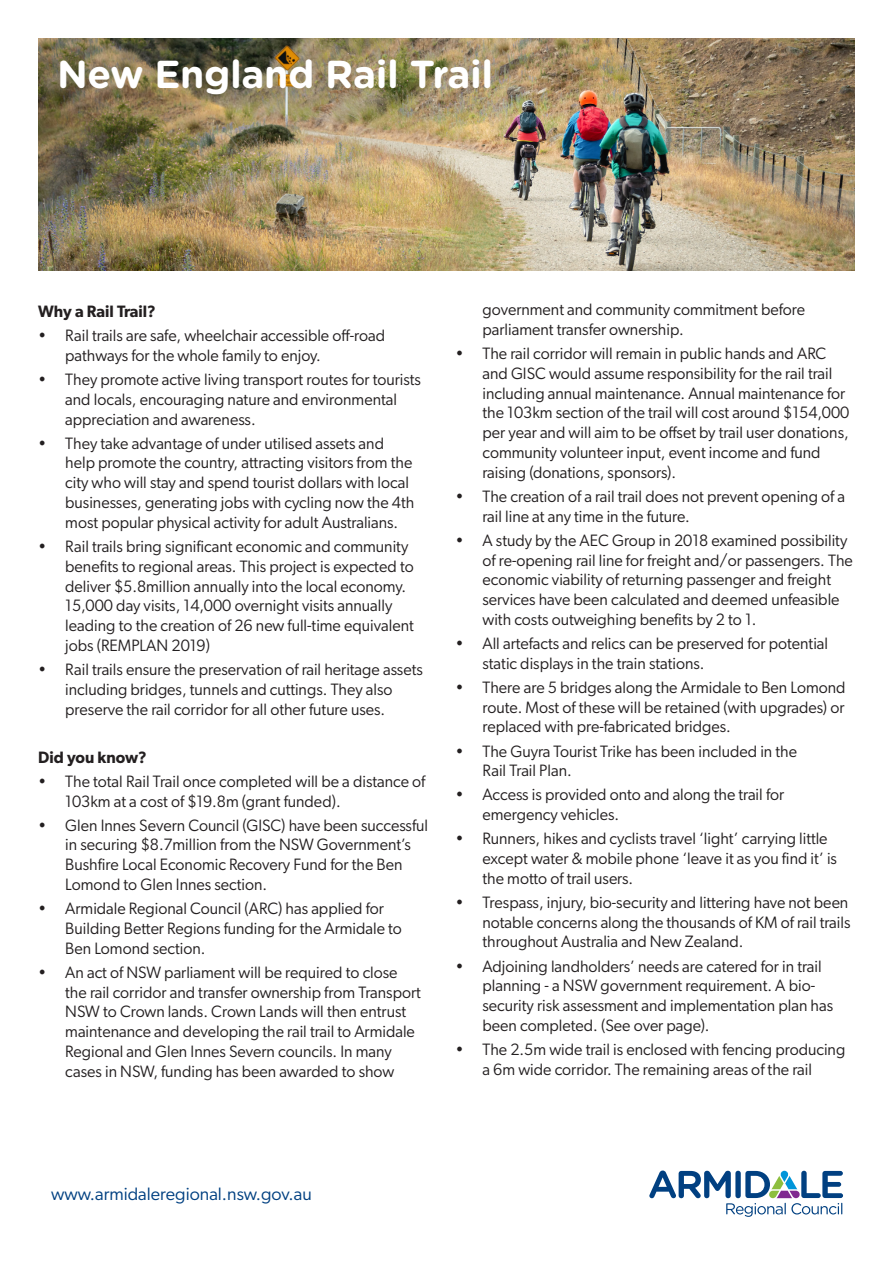
<style>
.page{position:relative;width:893px;height:1263px;background:#fff}
.page>*{position:absolute;margin:0;border:0;box-sizing:border-box;transform-origin:0 0}
.t1{font:700 39px "Gotham Rounded";letter-spacing:-.01em;color:#fff}
.t2{font:18px "Gibson";color:#014081}
.t3{font:16.5px/19.8px "Gibson";color:#231f20}
.t4{font:600 16.5px "Gibson";color:#231f20}
</style>
<div class="page">
<svg style="left:649px;top:1170px;width:194px;height:47px"></svg>
<img style="left:38px;top:38px;width:817px;height:232px">
<p class="t1" style="left:57px;top:46px;width:438px">New England Rail Trail</p>
<p class="t4" style="left:38px;top:301px;width:119px">Why a Rail Trail?</p>
<p class="t3" style="left:65px;top:325px;width:321px;text-indent:-27px">• Rail trails are safe, wheelchair accessible off-road pathways for the whole family to enjoy.</p>
<p class="t3" style="left:65px;top:369px;width:357px;text-indent:-27px">• They promote active living transport routes for tourists and locals, encouraging nature and environmental appreciation and awareness.</p>
<p class="t3" style="left:65px;top:433px;width:351px;text-indent:-27px">• They take advantage of under utilised assets and help promote the country, attracting visitors from the city who will stay and spend tourist dollars with local businesses, generating jobs with cycling now the 4th most popular physical activity for adult Australians.</p>
<p class="t3" style="left:65px;top:536px;width:350px;text-indent:-27px">• Rail trails bring significant economic and community benefits to regional areas. This project is expected to deliver $5.8million annually into the local economy.<br>15,000 day visits, 14,000 overnight visits annually leading to the creation of 26 new full-time equivalent jobs (REMPLAN 2019)</p>
<p class="t3" style="left:65px;top:659px;width:359px;text-indent:-27px">• Rail trails ensure the preservation of rail heritage assets including bridges, tunnels and cuttings. They also preserve the rail corridor for all other future uses.</p>
<p class="t4" style="left:38px;top:747px;width:110px">Did you know?</p>
<p class="t3" style="left:65px;top:771px;width:362px;text-indent:-27px">• The total Rail Trail once completed will be a distance of<br>103km at a cost of $19.8m (grant funded).</p>
<p class="t3" style="left:65px;top:815px;width:364px;text-indent:-27px">• Glen Innes Severn Council (GISC) have been successful in securing $8.7million from the NSW Government’s Bushfire Local Economic Recovery Fund for the Ben Lomond to Glen Innes section.</p>
<p class="t3" style="left:65px;top:898px;width:338px;text-indent:-27px">• Armidale Regional Council (ARC) has applied for<br>Building Better Regions funding for the Armidale to<br>Ben Lomond section.</p>
<p class="t3" style="left:65px;top:962px;width:357px;text-indent:-27px">• An act of NSW parliament will be required to close the rail corridor and transfer ownership from Transport NSW to Crown lands. Crown Lands will then entrust maintenance and developing the rail trail to Armidale Regional and Glen Innes Severn councils. In many cases in NSW, funding has been awarded to show</p>
<p class="t3" style="left:482px;top:299px;width:324px">government and community commitment before parliament transfer ownership.</p>
<p class="t3" style="left:482px;top:343px;width:368px;text-indent:-27px">• The rail corridor will remain in public hands and ARC and GISC would assume responsibility for the rail trail including annual maintenance. Annual maintenance for the 103km section of the trail will cost around $154,000 per year and will aim to be offset by trail user donations, community volunteer input, event income and fund raising (donations, sponsors).</p>
<p class="t3" style="left:482px;top:486px;width:364px;text-indent:-27px">• The creation of a rail trail does not prevent opening of a rail line at any time in the future.</p>
<p class="t3" style="left:482px;top:530px;width:372px;text-indent:-27px">• A study by the AEC Group in 2018 examined possibility of re-opening rail line for freight and/or passengers. The economic viability of returning passenger and freight services have been calculated and deemed unfeasible with costs outweighing benefits by 2 to 1.</p>
<p class="t3" style="left:482px;top:633px;width:347px;text-indent:-27px">• All artefacts and relics can be preserved for potential static displays in the train stations.</p>
<p class="t3" style="left:482px;top:677px;width:365px;text-align:justify;text-indent:-27px">• There are 5 bridges along the Armidale to Ben Lomond route. Most of these will be retained (with upgrades) or replaced with pre-fabricated bridges.</p>
<p class="t3" style="left:482px;top:741px;width:316px;text-indent:-27px">• The Guyra Tourist Trike has been included in the<br>Rail Trail Plan.</p>
<p class="t3" style="left:482px;top:784px;width:303px;text-indent:-27px">• Access is provided onto and along the trail for emergency vehicles.</p>
<p class="t3" style="left:482px;top:828px;width:356px;text-indent:-27px">• Runners, hikes and cyclists travel ‘light’ carrying little except water &amp; mobile phone ‘leave it as you find it’ is the motto of trail users.</p>
<p class="t3" style="left:482px;top:892px;width:369px;text-indent:-27px">• Trespass, injury, bio-security and littering have not been notable concerns along the thousands of KM of rail trails throughout Australia and New Zealand.</p>
<p class="t3" style="left:482px;top:956px;width:352px;text-indent:-27px">• Adjoining landholders’ needs are catered for in trail planning - a NSW government requirement. A bio&shy;security risk assessment and implementation plan has been completed. (See over page).</p>
<p class="t3" style="left:455px;top:1039px;width:391px;text-align:center">• The 2.5m wide trail is enclosed with fencing producing a 6m wide corridor. The remaining areas of the rail</p>
<p class="t2" style="left:51px;top:1183px;width:262px">www.armidaleregional.nsw.gov.au</p>
</div>
